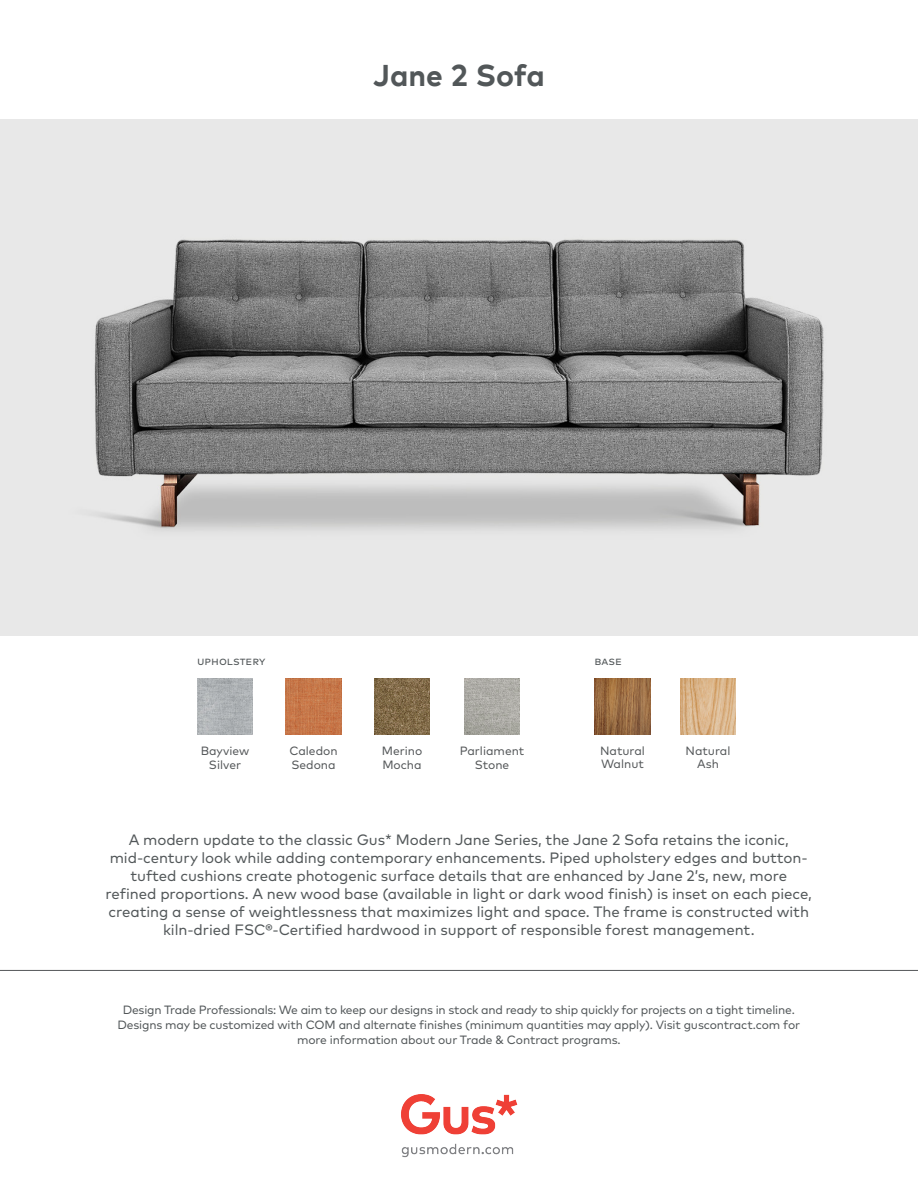
<style>
.page{position:relative;width:918px;height:1188px;background:#fff}
.page>*{position:absolute;margin:0;border:0;box-sizing:border-box;transform-origin:0 0}
.Product_Title{font:700 30px "Mark";color:#525759}
.Description{font:15px/18px "Mark Pro";letter-spacing:-.005em;color:#525759;text-align:center}
.t1{font:12px/15px "Mark Pro";letter-spacing:-.015em;color:#525759;text-align:center}
.t2{font:12px/13.5px "Mark Pro";color:#545759}
</style>
<div class="page">
<img style="left:401px;top:1094px;width:117px;height:64px">
<img style="left:0;top:119px;width:918px;height:516px">
<hr style="left:0;top:970px;width:918px;height:1px;background:#545759">
<img style="left:464px;top:679px;width:56px;height:55px">
<img style="left:197px;top:679px;width:56px;height:55px">
<img style="left:374px;top:679px;width:56px;height:55px">
<img style="left:595px;top:679px;width:55px;height:55px">
<img style="left:286px;top:679px;width:55px;height:55px">
<img style="left:680px;top:679px;width:56px;height:55px">
<p class="Product_Title" style="left:373px;top:56px;width:173px">Jane 2 Sofa</p>
<p class="t1" style="left:197px;top:652px;width:70px">upholstery</p>
<p class="t1" style="left:595px;top:652px;width:29px">base</p>
<p class="t2" style="left:201px;top:743px;width:50px">Bayview</p>
<p class="t2" style="left:209px;top:757px;width:34px">Silver</p>
<p class="t2" style="left:289px;top:743px;width:50px">Caledon</p>
<p class="t2" style="left:291px;top:757px;width:46px">Sedona</p>
<p class="t2" style="left:382px;top:743px;width:42px">Merino</p>
<p class="t2" style="left:382px;top:757px;width:41px">Mocha</p>
<p class="t2" style="left:460px;top:743px;width:66px">Parliament</p>
<p class="t2" style="left:475px;top:757px;width:36px">Stone</p>
<p class="t2" style="left:600px;top:743px;width:46px">Natural<br>Walnut</p>
<p class="t2" style="left:686px;top:743px;width:46px">Natural</p>
<p class="t2" style="left:697px;top:756px;width:23px">Ash</p>
<p class="Description" style="left:106px;top:830px;width:708px">A modern update to the classic Gus* Modern Jane Series, the Jane 2 Sofa retains the iconic, mid-century look while adding contemporary enhancements. Piped upholstery edges and button&shy;tufted cushions create photogenic surface details that are enhanced by Jane 2’s, new, more refined proportions. A new wood base (available in light or dark wood finish) is inset on each piece, creating a sense of weightlessness that maximizes light and space. The frame is constructed with kiln-dried FSC®-Certified hardwood in support of responsible forest management.</p>
<p class="t1" style="left:118px;top:1001px;width:684px">Design Trade Professionals: We aim to keep our designs in stock and ready to ship quickly for projects on a tight timeline.<br>Designs may be customized with COM and alternate finishes (minimum quantities may apply). Visit guscontract.com for more information about our Trade &amp; Contract programs.</p>
</div>
